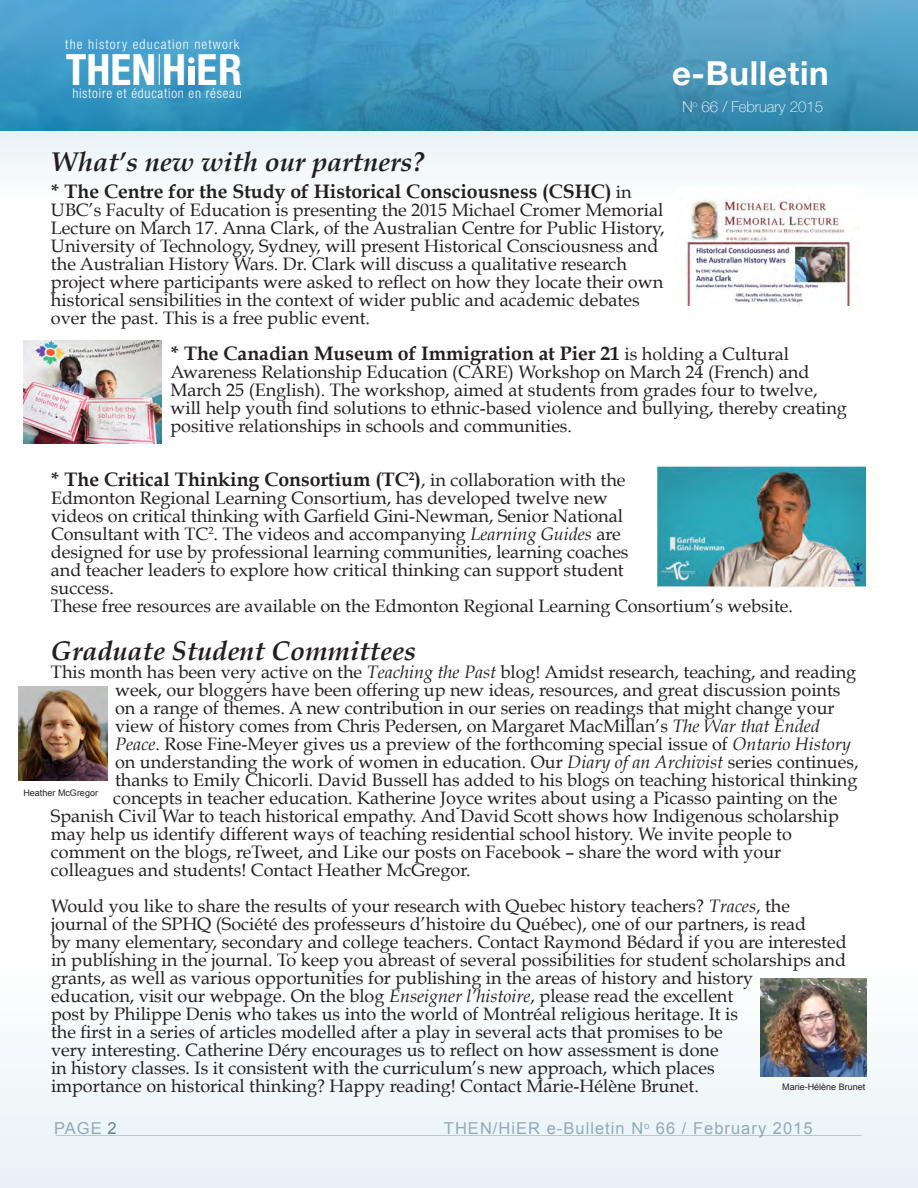
<style>
.page{position:relative;width:918px;height:1188px;background:#fff}
.page>*{position:absolute;margin:0;border:0;box-sizing:border-box;transform-origin:0 0}
.t1{font:700 condensed 43.2px "Helvetica Neue";color:#fff}
.t2{font:700 33px "Helvetica Neue";letter-spacing:.02em;color:#fff}
.t3{font:italic 700 27px "Book Antiqua";color:#231f20}
.t4{font:700 19.5px "Book Antiqua";color:#231f20}
.t5{font:18px/18px "Book Antiqua";color:#231f20}
.t6{font:16.5px "Arial";letter-spacing:.06em;color:#91aabb}
.t7{font:100 15px "Helvetica Neue";color:#fff}
.t8{font:300 condensed 13.65px "Helvetica Neue";letter-spacing:.05em;color:#fff}
.t9{font:300 condensed 13.65px "Helvetica Neue";letter-spacing:.07em;color:#fff}
.t10{font:9px "Arial";color:#231f20}
.s1{font-weight:400;font-size:18px}
.s2{font-style:italic}
.s3{color:#5e849c}
</style>
<div class="page">
<div style="left:0;top:963px;width:918px;height:225px;background:#f2f7f9"></div>
<hr style="left:56px;top:1135px;width:805px;height:1px;background:#003b62">
<div style="left:0;top:130px;width:918px;height:72px;background:#f2f7f9"></div>
<img style="left:0;top:0;width:918px;height:130px">
<hr style="left:159px;top:54px;width:1px;height:31px;background:#fff">
<div style="left:188px;top:66px;width:6px;height:19px;background:#fff"></div>
<svg style="left:188px;top:57px;width:6px;height:6px"></svg>
<img style="left:760px;top:978px;width:107px;height:99px">
<img style="left:19px;top:687px;width:89px;height:94px">
<img style="left:676px;top:187px;width:184px;height:119px">
<img style="left:23px;top:340px;width:138px;height:104px">
<img style="left:658px;top:466px;width:208px;height:123px">
<p class="t9" style="left:65px;top:36px;width:176px">the history education network</p>
<p class="t8" style="left:72px;top:86px;width:171px">histoire et éducation en réseau</p>
<h1 class="t1" style="left:66px;top:43px;width:178px">THENH ER</h1>
<h2 class="t2" style="left:672px;top:47px;width:158px">e-Bulletin</h2>
<p class="t7" style="left:682px;top:95px;width:142px">N<sup>o</sup> 66 / February 2015</p>
<p class="t3" style="left:51px;top:146px;width:375px">What’s new with our partners?</p>
<p class="t4" style="left:51px;top:180px;width:582px">* The Centre for the Study of Historical Consciousness (CSHC) <span class="s1">in</span></p>
<p class="t5" style="left:51px;top:201px;width:615px">UBC’s Faculty of Education is presenting the 2015 Michael Cromer Memorial Lecture on March 17. Anna Clark, of the Australian Centre for Public History, University of Technology, Sydney, will present Historical Consciousness and the Australian History Wars. Dr. Clark will discuss a qualitative research project where participants were asked to reflect on how they locate their own historical sensibilities in the context of wider public and academic debates over the past. This is a free public event.</p>
<p class="t4" style="left:170px;top:342px;width:620px">* The Canadian Museum of Immigration at Pier 21 <span class="s1">is holding a Cultural</span></p>
<p class="t5" style="left:170px;top:363px;width:640px">Awareness Relationship Education (CARE) Workshop on March 24 (French) and</p>
<p class="t5" style="left:170px;top:381px;width:678px">March 25 (English). The workshop, aimed at students from grades four to twelve, will help youth find solutions to ethnic-based violence and bullying, thereby creating positive relationships in schools and communities.</p>
<p class="t4" style="left:51px;top:468px;width:576px">* The Critical Thinking Consortium (TC<sup>2</sup>)<span class="s1">, in collaboration with the</span></p>
<p class="t5" style="left:51px;top:489px;width:579px">Edmonton Regional Learning Consortium, has developed twelve new videos on critical thinking with Garfield Gini-Newman, Senior National Consultant with TC<sup>2</sup>. The videos and accompanying <span class="s2">Learning Guides</span> are designed for use by professional learning communities, learning coaches and teacher leaders to explore how critical thinking can support student success.</p>
<p class="t5" style="left:51px;top:597px;width:744px">These free resources are available on the Edmonton Regional Learning Consortium’s website.</p>
<p class="t3" style="left:51px;top:635px;width:367px">Graduate Student Committees</p>
<p class="t5" style="left:51px;top:663px;width:807px">This month has been very active on the <span class="s2">Teaching the Past</span> blog! Amidst research, teaching, and reading</p>
<p class="t5" style="left:115px;top:681px;width:727px">week, our bloggers have been offering up new ideas, resources, and great discussion points</p>
<p class="t5" style="left:115px;top:699px;width:721px">on a range of themes. A new contribution in our series on readings that might change your</p>
<p class="t5" style="left:115px;top:717px;width:706px">view of history comes from Chris Pedersen, on Margaret MacMillan’s <span class="s2">The War that Ended</span></p>
<p class="t5" style="left:115px;top:735px;width:737px"><span class="s2">Peace</span>. Rose Fine-Meyer gives us a preview of the forthcoming special issue of <span class="s2">Ontario History</span></p>
<p class="t5" style="left:115px;top:753px;width:745px">on understanding the work of women in education. Our <span class="s2">Diary of an Archivist</span> series continues,</p>
<p class="t5" style="left:115px;top:771px;width:744px">thanks to Emily Chicorli. David Bussell has added to his blogs on teaching historical thinking</p>
<p class="t5" style="left:113px;top:789px;width:726px">concepts in teacher education. Katherine Joyce writes about using a Picasso painting on the</p>
<p class="t5" style="left:51px;top:807px;width:789px">Spanish Civil War to teach historical empathy. And David Scott shows how Indigenous scholarship</p>
<p class="t5" style="left:51px;top:825px;width:743px">may help us identify different ways of teaching residential school history. We invite people to</p>
<p class="t5" style="left:51px;top:843px;width:732px">comment on the blogs, reTweet, and Like our posts on Facebook – share the word with your</p>
<p class="t5" style="left:51px;top:861px;width:421px">colleagues and students! Contact Heather McGregor.</p>
<p class="t5" style="left:51px;top:897px;width:797px">Would you like to share the results of your research with Quebec history teachers? <span class="s2">Traces</span>, the journal of the SPHQ (Société des professeurs d’histoire du Québec), one of our partners, is read<br>by many elementary, secondary and college teachers. Contact Raymond Bédard if you are interested in publishing in the journal. To keep you abreast of several possibilities for student scholarships and grants, as well as various opportunities for publishing in the areas of history and history<br>education, visit our webpage. On the blog <span class="s2">Enseigner l’histoire</span>, please read the excellent<br>post by Philippe Denis who takes us into the world of Montréal religious heritage. It is<br>the first in a series of articles modelled after a play in several acts that promises to be<br>very interesting. Catherine Déry encourages us to reflect on how assessment is done<br>in history classes. Is it consistent with the curriculum’s new approach, which places<br>importance on historical thinking? Happy reading! Contact Marie-Hélène Brunet.</p>
<p class="t10" style="left:23px;top:787px;width:76px">Heather McGregor</p>
<p class="t10" style="left:782px;top:1080px;width:85px">Marie-Hélène Brunet</p>
<p class="t6" style="left:54px;top:1117px;width:64px">PAGE <span class="s3">2</span></p>
<p class="t6" style="left:444px;top:1117px;width:370px">THEN/HiER e-Bulletin N<sup>o</sup> 66 / February 2015</p>
</div>
